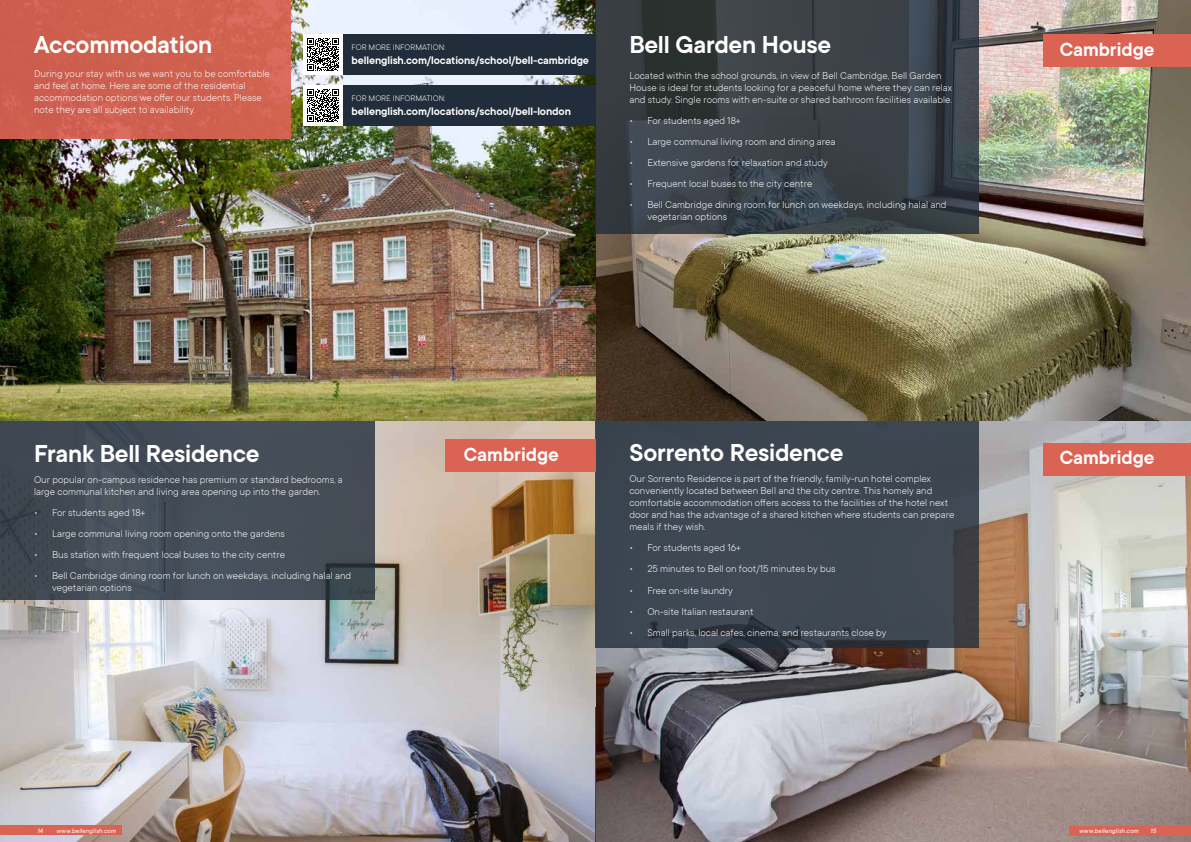
<style>
.page{position:relative;width:1191px;height:842px;background:#fff}
.page>*{position:absolute;margin:0;border:0;box-sizing:border-box;transform-origin:0 0}
.t1{font:600 27px "TT Commons";letter-spacing:-.01em;color:#fff}
.t2{font:600 21px "TT Commons";color:#fff}
.t3{font:600 12px "TT Commons";letter-spacing:-.01em;color:#fff}
.t4{font:300 11px/12px "TT Commons";color:#fff}
.t5{font:300 9px "TT Commons";color:#fff}
.t6{font:italic 7px "TT Commons";letter-spacing:.015em;color:#fff}
</style>
<div class="page">
<img style="left:0;top:0;width:1191px;height:842px">
<div style="left:0;top:826px;width:122px;height:9px;background:#db6354"></div>
<div style="left:1069px;top:827px;width:122px;height:9px;background:#db6354"></div>
<svg style="left:595px;top:421px;width:384px;height:227px;background:#3c4550"></svg>
<div style="left:0;top:421px;width:375px;height:178px;background:#454d57"></div>
<svg style="left:595px;top:0;width:384px;height:234px;background:#383f46"></svg>
<div style="left:0;top:0;width:291px;height:139px;background:linear-gradient(to right,#cc5d4e,#d36553)"></div>
<hr style="left:595px;top:707px;width:1px;height:135px;background:#212d3a">
<div style="left:445px;top:439px;width:150px;height:33px;background:#db6354"></div>
<div style="left:1043px;top:443px;width:148px;height:33px;background:#db6354"></div>
<div style="left:1043px;top:35px;width:148px;height:32px;background:#db6354"></div>
<div style="left:343px;top:34px;width:252px;height:41px;background:#212d3a"></div>
<div style="left:343px;top:85px;width:252px;height:41px;background:#212d3a"></div>
<div style="left:303px;top:34px;width:40px;height:41px;background:#fff"></div>
<svg style="left:307px;top:38px;width:32px;height:33px"></svg>
<div style="left:303px;top:85px;width:40px;height:41px;background:#fff"></div>
<svg style="left:307px;top:89px;width:32px;height:33px"></svg>
<h1 class="t1" style="left:34px;top:30px;width:180px">Accommodation</h1>
<p class="t4" style="left:34px;top:67px;width:237px">During your stay with us we want you to be comfortable and feel at home. Here are some of the residential accommodation options we offer our students. Please note they are all subject to availability.</p>
<p class="t5" style="left:351px;top:43px;width:95px">FOR MORE INFORMATION:</p>
<p class="t3" style="left:351px;top:54px;width:239px">bellenglish.com/locations/school/bell-cambridge</p>
<p class="t5" style="left:351px;top:93px;width:95px">FOR MORE INFORMATION:</p>
<p class="t3" style="left:351px;top:104px;width:221px">bellenglish.com/locations/school/bell-london</p>
<h1 class="t1" style="left:629px;top:30px;width:203px">Bell Garden House</h1>
<p class="t4" style="left:629px;top:70px;width:324px">Located within the school grounds, in view of Bell Cambridge, Bell Garden<br>House is ideal for students looking for a peaceful home where they can relax and study. Single rooms with en-suite or shared bathroom facilities available.</p>
<p class="t4" style="left:629px;top:115px;width:113px">• For students aged 18+</p>
<p class="t4" style="left:629px;top:136px;width:208px">• Large communal living room and dining area</p>
<p class="t4" style="left:629px;top:157px;width:200px">• Extensive gardens for relaxation and study</p>
<p class="t4" style="left:629px;top:178px;width:185px">• Frequent local buses to the city centre</p>
<p class="t4" style="left:647px;top:199px;width:301px;text-indent:-18px">• Bell Cambridge dining room for lunch on weekdays, including halal and vegetarian options</p>
<h2 class="t2" style="left:1059px;top:38px;width:96px">Cambridge</h2>
<h1 class="t1" style="left:34px;top:438px;width:227px">Frank Bell Residence</h1>
<h1 class="t1" style="left:629px;top:438px;width:215px">Sorrento Residence</h1>
<h2 class="t2" style="left:464px;top:443px;width:96px">Cambridge</h2>
<h2 class="t2" style="left:1059px;top:446px;width:96px">Cambridge</h2>
<p class="t4" style="left:34px;top:473px;width:310px">Our popular on-campus residence has premium or standard bedrooms, a large communal kitchen and living area opening up into the garden.</p>
<p class="t4" style="left:34px;top:506px;width:113px">• For students aged 18+</p>
<p class="t4" style="left:34px;top:527px;width:252px">• Large communal living room opening onto the gardens</p>
<p class="t4" style="left:34px;top:548px;width:252px">• Bus station with frequent local buses to the city centre</p>
<p class="t4" style="left:52px;top:569px;width:301px;text-indent:-18px">• Bell Cambridge dining room for lunch on weekdays, including halal and vegetarian options</p>
<p class="t4" style="left:629px;top:473px;width:326px">Our Sorrento Residence is part of the friendly, family-run hotel complex conveniently located between Bell and the city centre. This homely and comfortable accommodation offers access to the facilities of the hotel next door and has the advantage of a shared kitchen where students can prepare meals if they wish.</p>
<p class="t4" style="left:629px;top:542px;width:113px">• For students aged 16+</p>
<p class="t4" style="left:629px;top:563px;width:208px">• 25 minutes to Bell on foot/15 minutes by bus</p>
<p class="t4" style="left:629px;top:584px;width:105px">• Free on-site laundry</p>
<p class="t4" style="left:629px;top:605px;width:126px">• On-site Italian restaurant</p>
<p class="t4" style="left:629px;top:626px;width:259px">• Small parks, local cafes, cinema, and restaurants close by</p>
<p class="t6" style="left:37px;top:827px;width:7px">14</p>
<p class="t6" style="left:56px;top:827px;width:61px">www.bellenglish.com</p>
<p class="t6" style="left:1079px;top:827px;width:61px">www.bellenglish.com</p>
<p class="t6" style="left:1150px;top:827px;width:7px">15</p>
</div>
